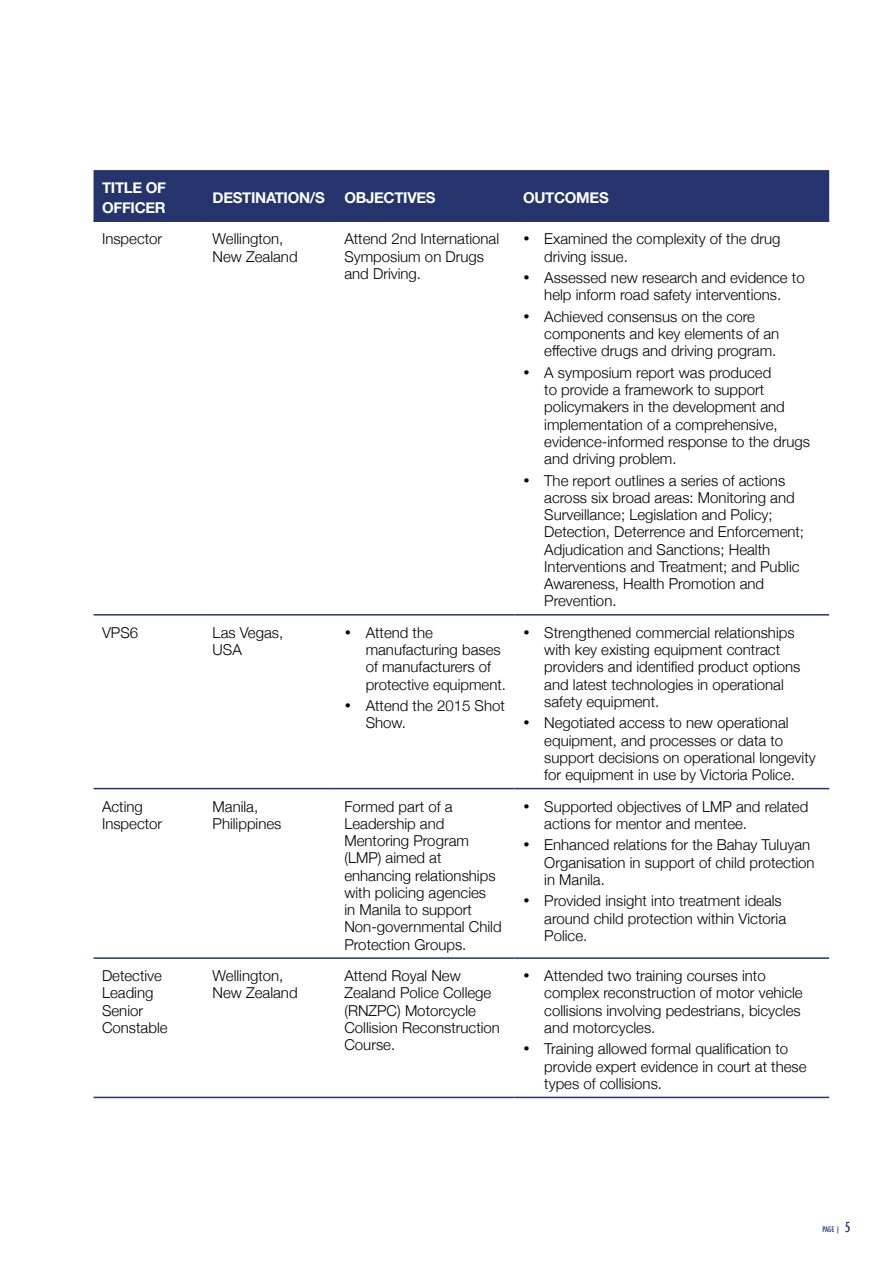
<style>
.page{position:relative;width:893px;height:1263px;background:#fff}
.page>*{position:absolute;margin:0;border:0;box-sizing:border-box;transform-origin:0 0}
.t1{font:300 15px/17.2px "Helvetica Neue";color:#000}
.t2{font:700 15px/19.5px "Helvetica Neue";letter-spacing:-.02em;color:#fff}
.t3{font:500 condensed 7.5px "Futura";color:#25346d}
.s1{font-size:13.5px}
</style>
<div class="page">
<div style="left:94px;top:170px;width:735px;height:50px;background:#25346d"></div>
<hr style="left:94px;top:614px;width:110px;height:1px;background:#25346d">
<hr style="left:204px;top:614px;width:132px;height:1px;background:#25346d">
<hr style="left:336px;top:614px;width:178px;height:1px;background:#25346d">
<hr style="left:514px;top:614px;width:315px;height:1px;background:#25346d">
<hr style="left:94px;top:788px;width:110px;height:1px;background:#25346d">
<hr style="left:204px;top:788px;width:132px;height:1px;background:#25346d">
<hr style="left:336px;top:788px;width:178px;height:1px;background:#25346d">
<hr style="left:514px;top:788px;width:315px;height:1px;background:#25346d">
<hr style="left:94px;top:957px;width:110px;height:2px;background:#25346d">
<hr style="left:204px;top:957px;width:132px;height:2px;background:#25346d">
<hr style="left:336px;top:957px;width:178px;height:2px;background:#25346d">
<hr style="left:514px;top:957px;width:315px;height:2px;background:#25346d">
<hr style="left:94px;top:1097px;width:110px;height:1px;background:#25346d">
<hr style="left:204px;top:1097px;width:132px;height:1px;background:#25346d">
<hr style="left:336px;top:1097px;width:178px;height:1px;background:#25346d">
<hr style="left:514px;top:1097px;width:315px;height:1px;background:#25346d">
<hr style="left:94px;top:220px;width:110px;height:2px;background:#25346d">
<hr style="left:204px;top:220px;width:132px;height:2px;background:#25346d">
<hr style="left:336px;top:220px;width:178px;height:2px;background:#25346d">
<hr style="left:514px;top:220px;width:315px;height:2px;background:#25346d">
<p class="t2" style="left:102px;top:179px;width:66px">TITLE OF<br>OFFICER</p>
<p class="t2" style="left:213px;top:188px;width:114px">DESTINATION/S</p>
<p class="t2" style="left:344px;top:188px;width:93px">OBJECTIVES</p>
<p class="t2" style="left:523px;top:188px;width:87px">OUTCOMES</p>
<p class="t1" style="left:102px;top:229px;width:62px">Inspector</p>
<p class="t1" style="left:213px;top:229px;width:87px">Wellington,<br>New Zealand</p>
<p class="t1" style="left:344px;top:229px;width:156px">Attend 2nd International<br>Symposium on Drugs and Driving.</p>
<p class="t1" style="left:544px;top:229px;width:238px;text-indent:-21px">• Examined the complexity of the drug driving issue.</p>
<p class="t1" style="left:523px;top:268px;width:283px;text-align:center">• Assessed new research and evidence to help inform road safety interventions.</p>
<p class="t1" style="left:544px;top:307px;width:237px;text-indent:-21px">• Achieved consensus on the core components and key elements of an effective drugs and driving program.</p>
<p class="t1" style="left:544px;top:363px;width:267px;text-indent:-21px">• A symposium report was produced<br>to provide a framework to support policymakers in the development and implementation of a comprehensive, evidence-informed response to the drugs and driving problem.</p>
<p class="t1" style="left:544px;top:470px;width:261px;text-indent:-21px">• The report outlines a series of actions across six broad areas: Monitoring and Surveillance; Legislation and Policy; Detection, Deterrence and Enforcement; Adjudication and Sanctions; Health Interventions and Treatment; and Public Awareness, Health Promotion and Prevention.</p>
<p class="t1" style="left:102px;top:623px;width:38px">VPS6</p>
<p class="t1" style="left:213px;top:623px;width:72px">Las Vegas,<br>USA</p>
<p class="t1" style="left:366px;top:623px;width:142px;text-indent:-21px">• Attend the manufacturing bases of manufacturers of protective equipment.</p>
<p class="t1" style="left:366px;top:696px;width:141px;text-indent:-21px">• Attend the 2015 Shot<br>Show.</p>
<p class="t1" style="left:544px;top:623px;width:258px;text-indent:-21px">• Strengthened commercial relationships with key existing equipment contract providers and identified product options and latest technologies in operational safety equipment.</p>
<p class="t1" style="left:544px;top:713px;width:273px;text-indent:-21px">• Negotiated access to new operational equipment, and processes or data to support decisions on operational longevity for equipment in use by Victoria Police.</p>
<p class="t1" style="left:102px;top:796px;width:62px">Acting<br>Inspector</p>
<p class="t1" style="left:213px;top:796px;width:70px">Manila,<br>Philippines</p>
<p class="t1" style="left:344px;top:796px;width:159px">Formed part of a<br>Leadership and<br>Mentoring Program (LMP) aimed at enhancing relationships with policing agencies<br>in Manila to support<br>Non-governmental Child<br>Protection Groups.</p>
<p class="t1" style="left:544px;top:796px;width:266px;text-indent:-21px">• Supported objectives of LMP and related actions for mentor and mentee.</p>
<p class="t1" style="left:544px;top:835px;width:272px;text-indent:-21px">• Enhanced relations for the Bahay Tuluyan<br>Organisation in support of child protection in Manila.</p>
<p class="t1" style="left:544px;top:891px;width:243px;text-indent:-21px">• Provided insight into treatment ideals around child protection within Victoria<br>Police.</p>
<p class="t1" style="left:102px;top:966px;width:67px">Detective<br>Leading<br>Senior<br>Constable</p>
<p class="t1" style="left:213px;top:966px;width:87px">Wellington,<br>New Zealand</p>
<p class="t1" style="left:344px;top:966px;width:157px">Attend Royal New<br>Zealand Police College (RNZPC) Motorcycle<br>Collision Reconstruction<br>Course.</p>
<p class="t1" style="left:544px;top:966px;width:260px;text-indent:-21px">• Attended two training courses into complex reconstruction of motor vehicle collisions involving pedestrians, bicycles and motorcycles.</p>
<p class="t1" style="left:544px;top:1039px;width:264px;text-indent:-21px">• Training allowed formal qualification to provide expert evidence in court at these types of collisions.</p>
<p class="t3" style="left:822px;top:1224px;width:29px">PAGE | <span class="s1">5</span></p>
</div>
